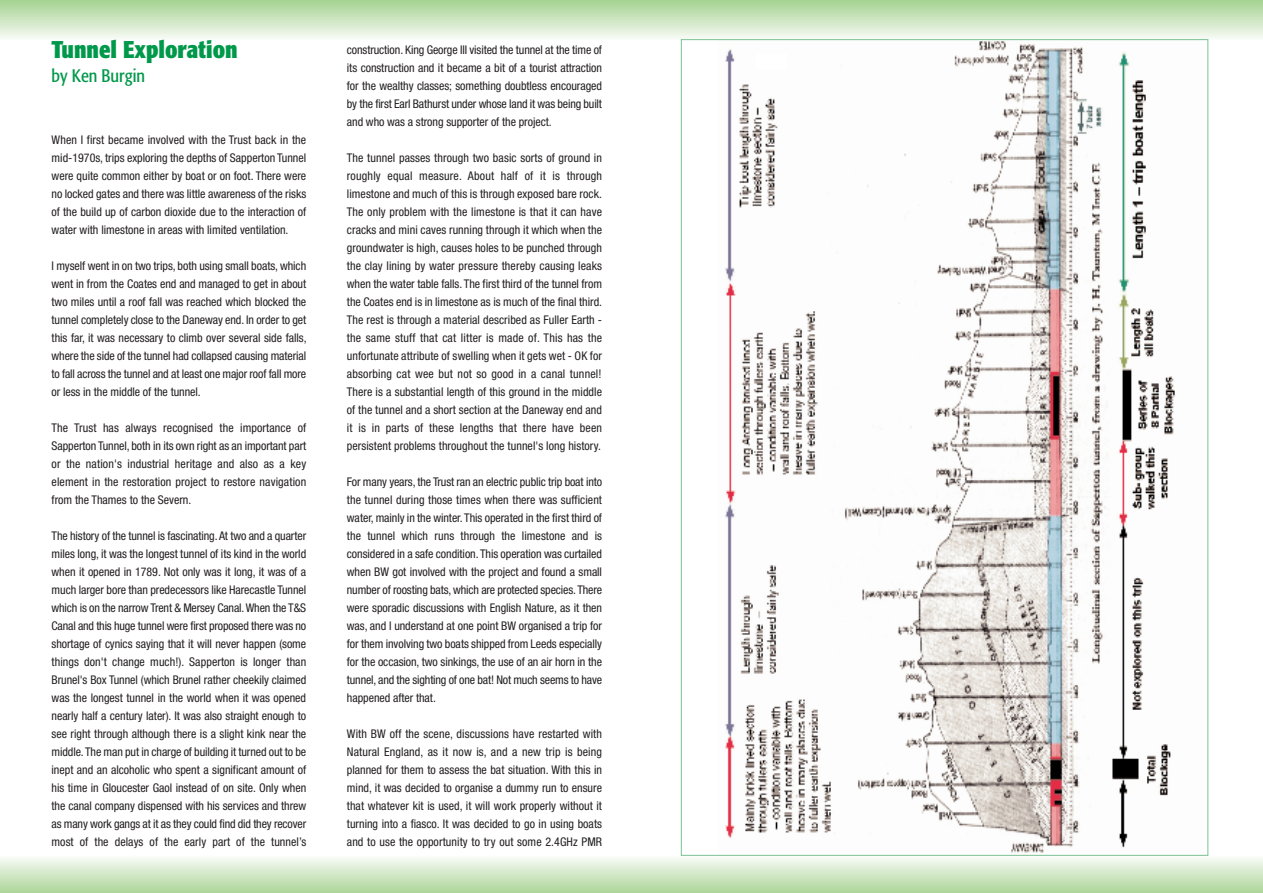
<style>
.page{position:relative;width:1263px;height:893px;background:#fff}
.page>*{position:absolute;margin:0;border:0;box-sizing:border-box;transform-origin:0 0}
.t1{font:700 condensed 24px "Formata";color:#00984a}
.t2{font:condensed 18px "Formata";color:#00984a}
.t3{font:condensed 12px/18px "Helvetica Neue";color:#231f20;text-align:justify}
</style>
<div class="page">
<svg style="left:0;top:858px;width:630px;height:35px"></svg>
<svg style="left:630px;top:858px;width:633px;height:35px"></svg>
<div style="left:630px;top:0;width:633px;height:39px;background:linear-gradient(to bottom,#a5d290,#f6f9f3)"></div>
<div style="left:0;top:0;width:630px;height:39px;background:linear-gradient(to bottom,#a5d290,#f6f9f3)"></div>
<img style="left:725px;top:41px;width:450px;height:812px">
<h1 class="t1" style="left:52px;top:40px;width:188px">Tunnel Exploration</h1>
<h2 class="t2" style="left:52px;top:68px;width:95px">by Ken Burgin</h2>
<p class="t3" style="left:52px;top:132px;width:256px">When I first became involved with the Trust back in the mid-1970s, trips exploring the depths of Sapperton Tunnel were quite common either by boat or on foot. There were no locked gates and there was little awareness of the risks of the build up of carbon dioxide due to the interaction of water with limestone in areas with limited ventilation.</p>
<p class="t3" style="left:52px;top:258px;width:257px">I myself went in on two trips, both using small boats, which went in from the Coates end and managed to get in about two miles until a roof fall was reached which blocked the tunnel completely close to the Daneway end. In order to get this far, it was necessary to climb over several side falls, where the side of the tunnel had collapsed causing material to fall across the tunnel and at least one major roof fall more or less in the middle of the tunnel.</p>
<p class="t3" style="left:52px;top:420px;width:256px">The Trust has always recognised the importance of Sapperton Tunnel, both in its own right as an important part or the nation's industrial heritage and also as a key element in the restoration project to restore navigation from the Thames to the Severn.</p>
<p class="t3" style="left:52px;top:528px;width:256px">The history of the tunnel is fascinating.At two and a quarter miles long, it was the longest tunnel of its kind in the world when it opened in 1789. Not only was it long, it was of a much larger bore than predecessors like Harecastle Tunnel which is on the narrow Trent &amp; Mersey Canal.When the T&amp;S Canal and this huge tunnel were first proposed there was no shortage of cynics saying that it will never happen (some things don't change much!). Sapperton is longer than Brunel's Box Tunnel (which Brunel rather cheekily claimed was the longest tunnel in the world when it was opened nearly half a century later). It was also straight enough to see right through although there is a slight kink near the middle.The man put in charge of building it turned out to be inept and an alcoholic who spent a significant amount of his time in Gloucester Gaol instead of on site. Only when the canal company dispensed with his services and threw as many work gangs at it as they could find did they recover most of the delays of the early part of the tunnel’s</p>
<p class="t3" style="left:347px;top:42px;width:257px">construction. King George III visited the tunnel at the time of its construction and it became a bit of a tourist attraction for the wealthy classes; something doubtless encouraged by the first Earl Bathurst under whose land it was being built and who was a strong supporter of the project.</p>
<p class="t3" style="left:347px;top:150px;width:257px">The tunnel passes through two basic sorts of ground in roughly equal measure. About half of it is through limestone and much of this is through exposed bare rock.<br>The only problem with the limestone is that it can have cracks and mini caves running through it which when the groundwater is high, causes holes to be punched through the clay lining by water pressure thereby causing leaks when the water table falls. The first third of the tunnel from the Coates end is in limestone as is much of the final third.<br>The rest is through a material described as Fuller Earth - the same stuff that cat litter is made of. This has the unfortunate attribute of swelling when it gets wet - OK for absorbing cat wee but not so good in a canal tunnel!<br>There is a substantial length of this ground in the middle of the tunnel and a short section at the Daneway end and it is in parts of these lengths that there have been persistent problems throughout the tunnel's long history.</p>
<p class="t3" style="left:347px;top:474px;width:257px">For many years, the Trust ran an electric public trip boat into the tunnel during those times when there was sufficient water, mainly in the winter. This operated in the first third of the tunnel which runs through the limestone and is considered in a safe condition. This operation was curtailed when BW got involved with the project and found a small number of roosting bats, which are protected species.There were sporadic discussions with English Nature, as it then was, and I understand at one point BW organised a trip for for them involving two boats shipped from Leeds especially for the occasion, two sinkings, the use of an air horn in the tunnel, and the sighting of one bat! Not much seems to have happened after that.</p>
<p class="t3" style="left:347px;top:726px;width:257px">With BW off the scene, discussions have restarted with Natural England, as it now is, and a new trip is being planned for them to assess the bat situation. With this in mind, it was decided to organise a dummy run to ensure that whatever kit is used, it will work properly without it turning into a fiasco. It was decided to go in using boats and to use the opportunity to try out some 2.4GHz PMR</p>
</div>
